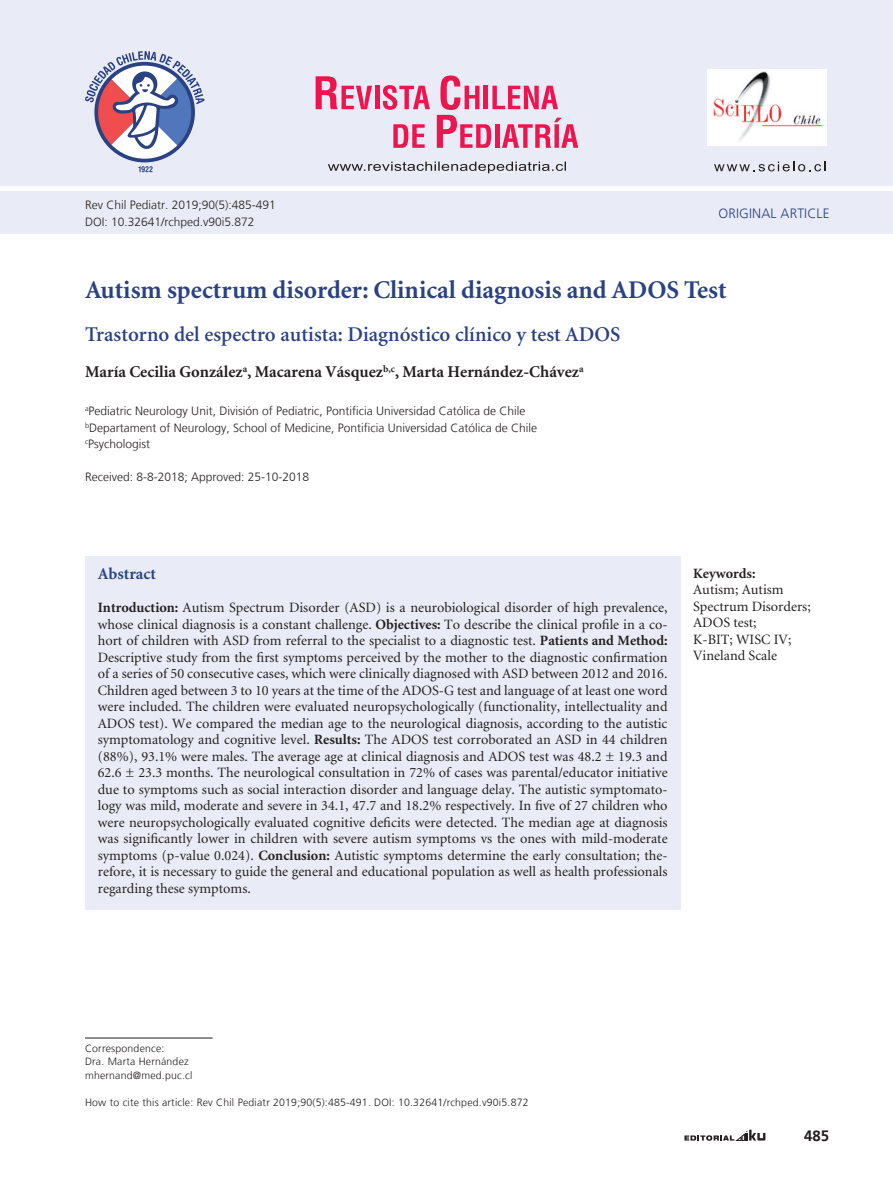
<style>
.page{position:relative;width:893px;height:1191px;background:#fff}
.page>*{position:absolute;margin:0;border:0;box-sizing:border-box;transform-origin:0 0}
._2-titulo{font:700 25.5px "Minion";color:#2a4282}
._2-titulo_ingles{font:600 21px "Minion";color:#2a4282}
._3-autor{font:700 16.5px "Minion";color:#231f20}
._6-subtitulo{font:700 16.5px "Minion";color:#2a4282}
._1-texto{font:700 15px "Frutiger LT";color:#231f20}
._5-resumen{font:14.25px/16.5px "Minion";color:#231f20}
._5-resumen-2{font:700 14.25px "Minion";color:#231f20}
._2-nombre_sección{font:300 13.5px "Frutiger LT";letter-spacing:.01em;color:#2a4282}
._3-datos_autores-doi{font:300 12px "Frutiger LT";color:#231f20}
._4-correspondencia{font:300 10.5px "Frutiger LT";letter-spacing:.02em;color:#231f20}
.s1{font-weight:700}
</style>
<div class="page">
<svg style="left:684px;top:1129px;width:81px;height:11px"></svg>
<div style="left:0;top:192px;width:893px;height:42px;background:#e9ecf6"></div>
<div style="left:0;top:0;width:893px;height:186px;background:#e9ecf6"></div>
<svg style="left:714px;top:162px;width:111px;height:9px"></svg>
<svg style="left:138px;top:166px;width:15px;height:6px"></svg>
<svg style="left:85px;top:51px;width:120px;height:108px"></svg>
<img style="left:707px;top:70px;width:119px;height:75px">
<svg style="left:393px;top:124px;width:32px;height:24px"></svg>
<svg style="left:316px;top:76px;width:56px;height:33px"></svg>
<hr style="left:375px;top:86px;width:4px;height:23px;background:#ed154e">
<svg style="left:383px;top:85px;width:47px;height:25px"></svg>
<svg style="left:437px;top:75px;width:141px;height:73px"></svg>
<svg style="left:328px;top:162px;width:238px;height:11px"></svg>
<hr style="left:85px;top:1037px;width:128px;height:1px;background:#231f20">
<div style="left:85px;top:556px;width:595px;height:353px;background:#e9ecf6"></div>
<p class="_3-datos_autores-doi" style="left:85px;top:198px;width:192px">Rev Chil Pediatr. 2019;90(5):485-491</p>
<p class="_3-datos_autores-doi" style="left:85px;top:215px;width:171px">DOI: 10.32641/rchped.v90i5.872</p>
<p class="_2-nombre_sección" style="left:719px;top:205px;width:112px">ORIGINAL ARTICLE</p>
<h1 class="_2-titulo" style="left:85px;top:277px;width:643px">Autism spectrum disorder: Clinical diagnosis and ADOS Test</h1>
<p class="_2-titulo_ingles" style="left:85px;top:323px;width:537px">Trastorno del espectro autista: Diagnóstico clínico y test ADOS</p>
<p class="_3-autor" style="left:85px;top:364px;width:500px">María Cecilia González<sup>a</sup>, Macarena Vásquez<sup>b,c</sup>, Marta Hernández-Chávez<sup>a</sup></p>
<p class="_3-datos_autores-doi" style="left:85px;top:404px;width:442px"><sup>a</sup>Pediatric Neurology Unit, División of Pediatric, Pontificia Universidad Católica de Chile</p>
<p class="_3-datos_autores-doi" style="left:85px;top:421px;width:454px"><sup>b</sup>Departament of Neurology, School of Medicine, Pontificia Universidad Católica de Chile</p>
<p class="_3-datos_autores-doi" style="left:85px;top:437px;width:67px"><sup>c</sup>Psychologist</p>
<p class="_3-datos_autores-doi" style="left:85px;top:470px;width:226px">Received: 8-8-2018; Approved: 25-10-2018</p>
<p class="_6-subtitulo" style="left:98px;top:565px;width:60px">Abstract</p>
<p class="_5-resumen" style="left:98px;top:600px;width:571px;text-align:justify"><span class="s1">Introduction:</span> Autism Spectrum Disorder (ASD) is a neurobiological disorder of high prevalence, whose clinical diagnosis is a constant challenge. <span class="s1">Objectives:</span> To describe the clinical profile in a co&shy;hort of children with ASD from referral to the specialist to a diagnostic test. <span class="s1">Patients and Method:<br></span>Descriptive study from the first symptoms perceived by the mother to the diagnostic confirmation of a series of 50 consecutive cases, which were clinically diagnosed with ASD between 2012 and 2016.<br>Children aged between 3 to 10 years at the time of the ADOS-G test and language of at least one word were included. The children were evaluated neuropsychologically (functionality, intellectuality and ADOS test). We compared the median age to the neurological diagnosis, according to the autistic symptomatology and cognitive level. <span class="s1">Results:</span> The ADOS test corroborated an ASD in 44 children (88%), 93.1% were males. The average age at clinical diagnosis and ADOS test was 48.2 ± 19.3 and 62.6 ± 23.3 months. The neurological consultation in 72% of cases was parental/educator initiative due to symptoms such as social interaction disorder and language delay. The autistic symptomato&shy;logy was mild, moderate and severe in 34.1, 47.7 and 18.2% respectively. In five of 27 children who were neuropsychologically evaluated cognitive deficits were detected. The median age at diagnosis was significantly lower in children with severe autism symptoms vs the ones with mild-moderate symptoms (p-value 0.024). <span class="s1">Conclusion:</span> Autistic symptoms determine the early consultation; the&shy;refore, it is necessary to guide the general and educational population as well as health professionals regarding these symptoms.</p>
<p class="_5-resumen-2" style="left:693px;top:566px;width:64px">Keywords:</p>
<p class="_5-resumen" style="left:693px;top:582px;width:119px">Autism; Autism<br>Spectrum Disorders;<br>ADOS test;<br>K-BIT; WISC IV;<br>Vineland Scale</p>
<p class="_4-correspondencia" style="left:85px;top:1042px;width:81px">Correspondence:</p>
<p class="_4-correspondencia" style="left:85px;top:1055px;width:105px">Dra. Marta Hernández</p>
<p class="_4-correspondencia" style="left:85px;top:1069px;width:109px">mhernand@med.puc.cl</p>
<p class="_4-correspondencia" style="left:85px;top:1096px;width:445px">How to cite this article: Rev Chil Pediatr 2019;90(5):485-491. DOI: 10.32641/rchped.v90i5.872</p>
<p class="_1-texto" style="left:804px;top:1126px;width:27px">485</p>
</div>
